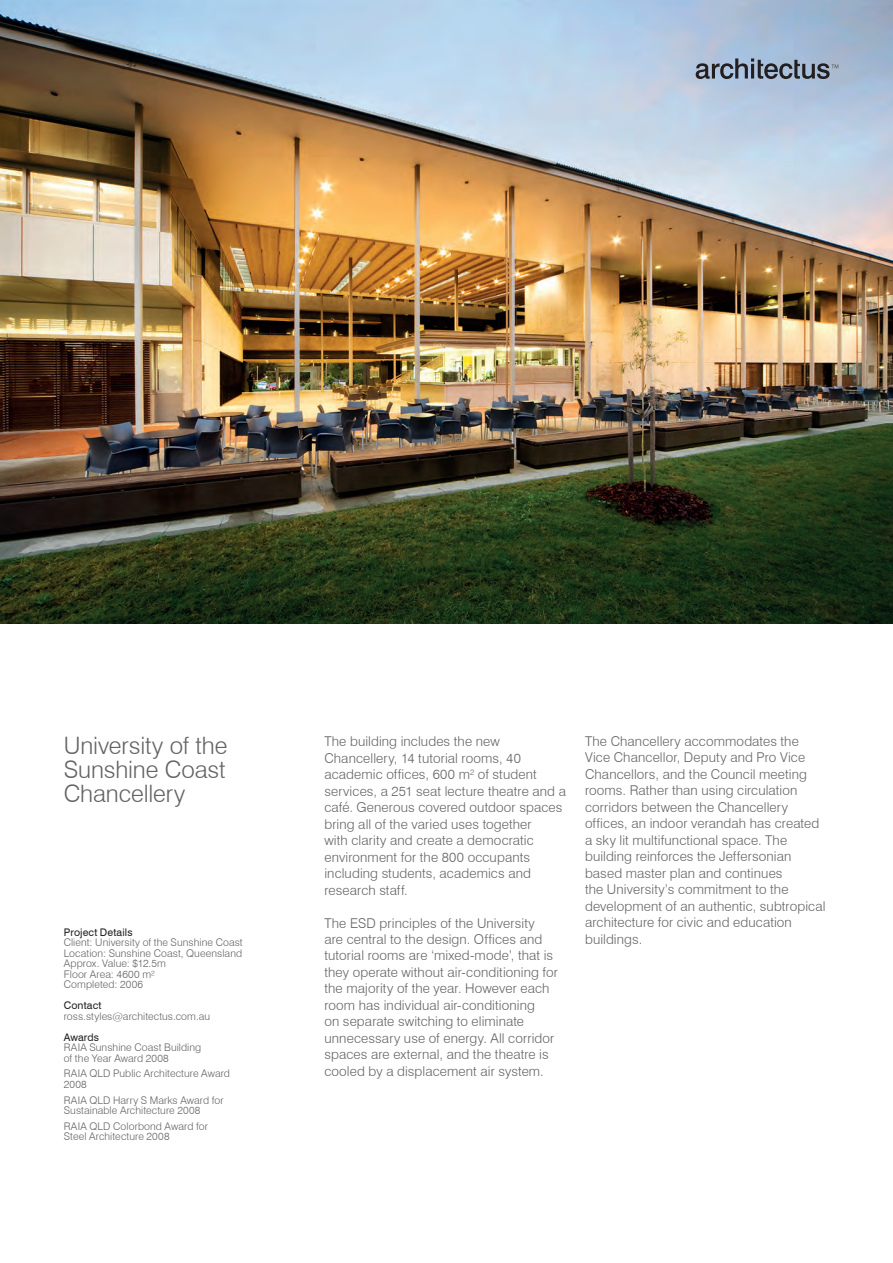
<style>
.page{position:relative;width:893px;height:1263px;background:#fff}
.page>*{position:absolute;margin:0;border:0;box-sizing:border-box;transform-origin:0 0}
.Heading_2{font:300 24px/24px "Swiss 721 BT";letter-spacing:-.005em;color:#636366;text-align:justify}
.Body_1_-_space{font:300 13.5px/16.5px "Swiss 721 BT";letter-spacing:.01em;color:#636366}
.Details{font:300 10.5px/10.5px "Swiss 721 BT";letter-spacing:.01em;color:#636366}
.Details_heading{font:10.5px "Swiss 721 BT";letter-spacing:.01em;color:#231f20}
</style>
<div class="page">
<img style="left:0;top:0;width:893px;height:623px">
<svg style="left:696px;top:58px;width:142px;height:21px;background:#7a8799"></svg>
<p class="Heading_2" style="left:64px;top:733px;width:165px">University of the Sunshine Coast Chancellery</p>
<p class="Details_heading" style="left:64px;top:925px;width:70px">Project Details</p>
<p class="Details" style="left:64px;top:937px;width:180px">Client: University of the Sunshine Coast<br>Location: Sunshine Coast, Queensland<br>Approx. Value: $12.5m<br>Floor Area: 4600 m²<br>Completed: 2006</p>
<p class="Details_heading" style="left:64px;top:999px;width:39px">Contact</p>
<p class="Details" style="left:64px;top:1011px;width:148px">ross.styles@architectus.com.au</p>
<p class="Details_heading" style="left:64px;top:1030px;width:37px">Awards</p>
<p class="Details" style="left:64px;top:1042px;width:139px">RAIA Sunshine Coast Building of the Year Award 2008</p>
<p class="Details" style="left:64px;top:1068px;width:168px">RAIA QLD Public Architecture Award<br>2008</p>
<p class="Details" style="left:64px;top:1095px;width:161px">RAIA QLD Harry S Marks Award for<br>Sustainable Architecture 2008</p>
<p class="Details" style="left:64px;top:1121px;width:146px">RAIA QLD Colorbond Award for<br>Steel Architecture 2008</p>
<p class="Body_1_-_space" style="left:324px;top:733px;width:243px">The building includes the new Chancellery, 14 tutorial rooms, 40 academic offices, 600 m<sup>2</sup> of student services, a 251 seat lecture theatre and a café. Generous covered outdoor spaces bring all of the varied uses together<br>with clarity and create a democratic environment for the 800 occupants including students, academics and research staff.</p>
<p class="Body_1_-_space" style="left:324px;top:914px;width:235px">The ESD principles of the University<br>are central to the design. Offices and tutorial rooms are ‘mixed-mode’, that is they operate without air-conditioning for the majority of the year. However each room has individual air-conditioning<br>on separate switching to eliminate unnecessary use of energy. All corridor spaces are external, and the theatre is cooled by a displacement air system.</p>
<p class="Body_1_-_space" style="left:585px;top:733px;width:242px">The Chancellery accommodates the Vice Chancellor, Deputy and Pro Vice Chancellors, and the Council meeting rooms. Rather than using circulation corridors between the Chancellery offices, an indoor verandah has created a sky lit multifunctional space. The building reinforces the Jeffersonian based master plan and continues<br>the University’s commitment to the development of an authentic, subtropical architecture for civic and education buildings.</p>
</div>
